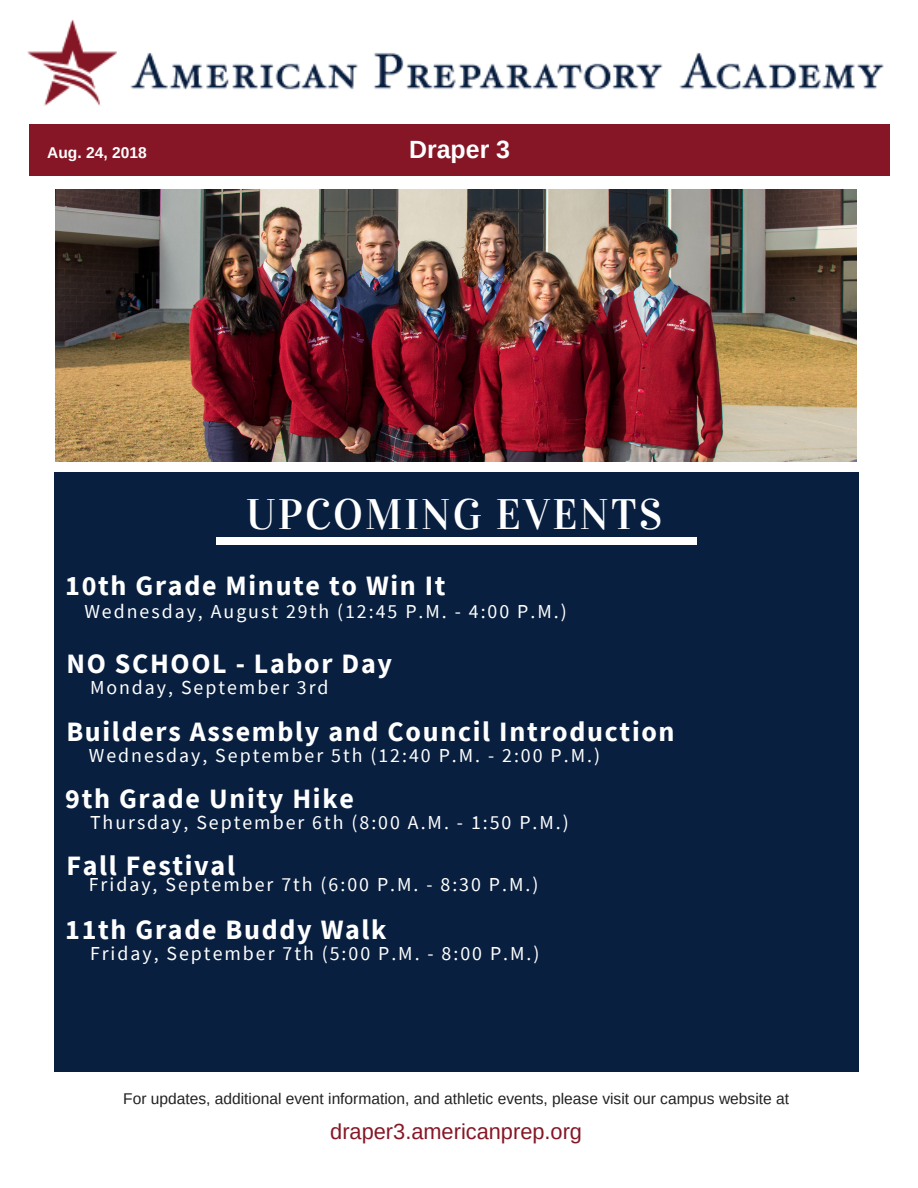
<style>
.page{position:relative;width:918px;height:1188px;background:#fff}
.page>*{position:absolute;margin:0;border:0;box-sizing:border-box;transform-origin:0 0}
.t1{font:42.45px "Vidaloka";letter-spacing:.05em;color:#fff}
.t2{font:700 28.05px "Source Sans Pro";letter-spacing:.06em;color:#fff}
.t3{font:700 24.9px "Arimo";color:#fff}
.t4{font:21.75px "Arimo";color:#861625}
.t5{font:19.8px "Source Sans Pro";letter-spacing:.1em;color:#fff}
.t6{font:15.6px "Arimo";color:#222}
.t7{font:700 15.6px "Arimo";color:#fff}
.s1{font-family:"Source Sans Pro";font-size:16.5px;color:#000}
</style>
<div class="page">
<img style="left:27px;top:19px;width:856px;height:87px">
<div style="left:29px;top:124px;width:861px;height:52px;background:#861625"></div>
<img style="left:55px;top:189px;width:801px;height:272px">
<div style="left:54px;top:472px;width:804px;height:600px;background:#081f3f"></div>
<div style="left:216px;top:537px;width:480px;height:8px;background:#fff"></div>
<p class="t7" style="left:47px;top:143px;width:112px">A u<span class="s1">J</span>g<span class="s1">U</span>. 2<span class="s1">L</span>4<span class="s1">Y</span>, 2<span class="s1">2</span>0<span class="s1">0</span>1 <span class="s1">1</span>8 <span class="s1">8</span></p>
<p class="t3" style="left:409px;top:135px;width:102px">Draper 3</p>
<h1 class="t1" style="left:246px;top:489px;width:417px">UPCOMING EVENTS</h1>
<h2 class="t2" style="left:65px;top:567px;width:382px">10th Grade Minute to Win It</h2>
<p class="t5" style="left:84px;top:598px;width:484px">Wednesday, August 29th (12:45 P.M. - 4:00 P.M.)</p>
<h2 class="t2" style="left:66px;top:646px;width:327px">NO SCHOOL - Labor Day</h2>
<p class="t5" style="left:90px;top:675px;width:240px">Monday, September 3rd</p>
<h2 class="t2" style="left:66px;top:713px;width:610px">Builders Assembly and Council Introduction</h2>
<p class="t5" style="left:89px;top:742px;width:513px">Wednesday, September 5th (12:40 P.M. - 2:00 P.M.)</p>
<h2 class="t2" style="left:65px;top:781px;width:290px">9th Grade Unity Hike</h2>
<p class="t5" style="left:90px;top:810px;width:480px">Thursday, September 6th (8:00 A.M. - 1:50 P.M.)</p>
<h2 class="t2" style="left:66px;top:847px;width:170px">Fall Festival</h2>
<p class="t5" style="left:89px;top:872px;width:451px">Friday, September 7th (6:00 P.M. - 8:30 P.M.)</p>
<h2 class="t2" style="left:65px;top:911px;width:323px">11th Grade Buddy Walk</h2>
<p class="t5" style="left:90px;top:940px;width:451px">Friday, September 7th (5:00 P.M. - 8:00 P.M.)</p>
<p class="t6" style="left:123px;top:1090px;width:667px">For updates, additional event information, and athletic events, please visit our campus website at</p>
<p class="t4" style="left:330px;top:1119px;width:253px">draper3.americanprep.org</p>
</div>
